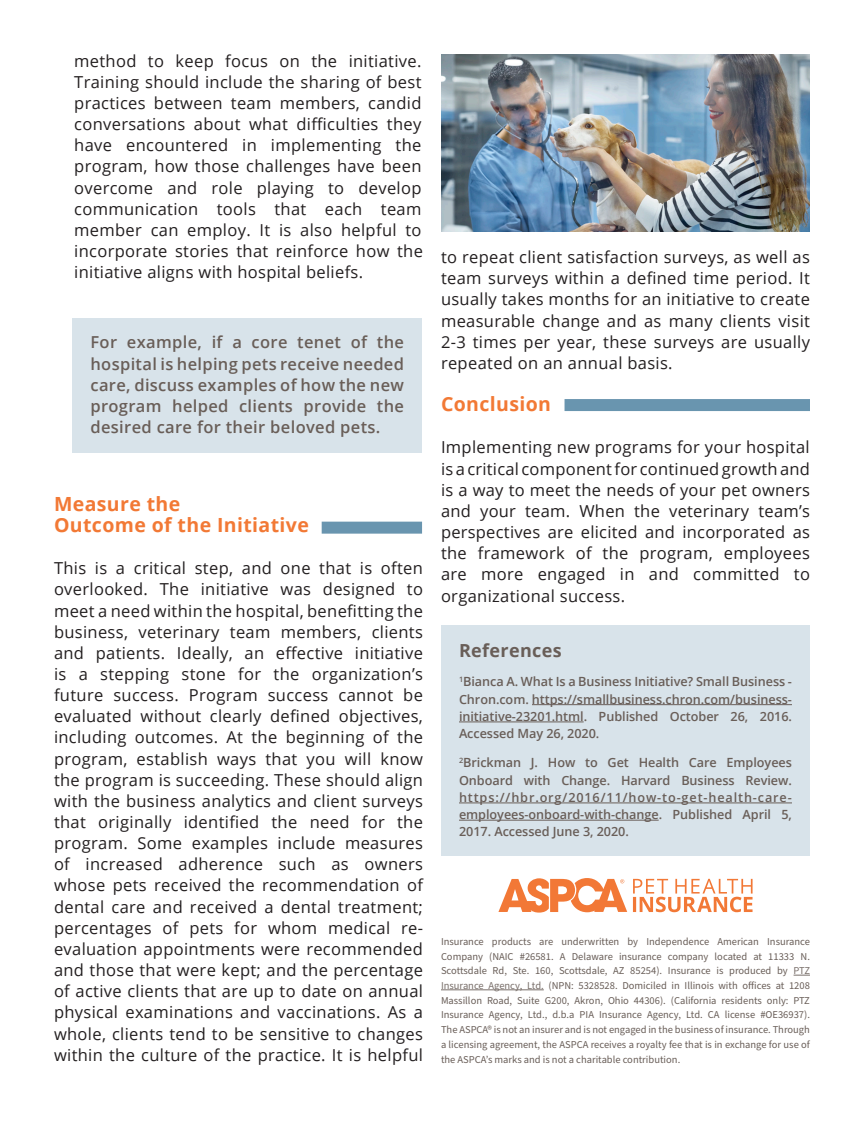
<style>
.page{position:relative;width:864px;height:1134px;background:#fff}
.page>*{position:absolute;margin:0;border:0;box-sizing:border-box;transform-origin:0 0}
.t1{font:700 19.5px "Open Sans";letter-spacing:.02em;color:#f27935}
.t2{font:700 18px "Open Sans";letter-spacing:.02em;color:#695e58}
.t3{font:16.5px/21.1px "Open Sans";letter-spacing:.02em;color:#231f20;text-align:justify}
.t4{font:600 16.5px/21.1px "Open Sans";letter-spacing:.02em;color:#695e58;text-align:justify}
.t5{font:600 12.6px/17.2px "Open Sans";letter-spacing:-.005em;color:#695e58;text-align:justify}
.t6{font:10.5px/14.7px "Source Sans Pro";color:#695e58;text-align:justify}
.s1{color:#786e69}
</style>
<div class="page">
<div style="left:322px;top:522px;width:100px;height:12px;background:#6995af"></div>
<div style="left:73px;top:318px;width:349px;height:135px;background:#d8e3ea"></div>
<img style="left:441px;top:54px;width:369px;height:177px">
<div style="left:565px;top:399px;width:245px;height:12px;background:#6995af"></div>
<div style="left:441px;top:625px;width:369px;height:231px;background:#d8e3ea"></div>
<hr style="left:532px;top:704px;width:260px;height:1px;background:#695e58">
<hr style="left:459px;top:722px;width:125px;height:1px;background:#695e58">
<hr style="left:459px;top:803px;width:333px;height:1px;background:#695e58">
<hr style="left:459px;top:820px;width:200px;height:1px;background:#695e58">
<svg style="left:498px;top:878px;width:255px;height:35px"></svg>
<svg style="left:794px;top:975px;width:16px;height:1px"></svg>
<hr style="left:441px;top:990px;width:103px;height:1px;background:#786e69">
<p class="t3" style="left:74px;top:50px;width:350px">method to keep focus on the initiative.<br>Training should include the sharing of best practices between team members, candid conversations about what difficulties they have encountered in implementing the program, how those challenges have been overcome and role playing to develop communication tools that each team member can employ. It is also helpful to incorporate stories that reinforce how the initiative aligns with hospital beliefs.</p>
<p class="t4" style="left:91px;top:331px;width:315px">For example, if a core tenet of the hospital is helping pets receive needed care, discuss examples of how the new program helped clients provide the desired care for their beloved pets.</p>
<p class="t1" style="left:54px;top:490px;width:128px">Measure the</p>
<p class="t1" style="left:54px;top:511px;width:256px">Outcome of the Initiative</p>
<p class="t3" style="left:54px;top:557px;width:371px">This is a critical step, and one that is often overlooked. The initiative was designed to meet a need within the hospital, benefitting the business, veterinary team members, clients and patients. Ideally, an effective initiative is a stepping stone for the organization’s future success. Program success cannot be evaluated without clearly defined objectives, including outcomes. At the beginning of the program, establish ways that you will know the program is succeeding. These should align with the business analytics and client surveys that originally identified the need for the program. Some examples include measures of increased adherence such as owners whose pets received the recommendation of dental care and received a dental treatment; percentages of pets for whom medical re&shy;evaluation appointments were recommended and those that were kept; and the percentage of active clients that are up to date on annual physical examinations and vaccinations. As a whole, clients tend to be sensitive to changes within the culture of the practice. It is helpful</p>
<p class="t3" style="left:441px;top:246px;width:371px">to repeat client satisfaction surveys, as well as team surveys within a defined time period. It usually takes months for an initiative to create measurable change and as many clients visit 2-3 times per year, these surveys are usually repeated on an annual basis.</p>
<p class="t1" style="left:441px;top:390px;width:112px">Conclusion</p>
<p class="t3" style="left:441px;top:436px;width:370px">Implementing new programs for your hospital</p>
<p class="t3" style="left:441px;top:458px;width:371px">is a critical component for continued growth and is a way to meet the needs of your pet owners and your team. When the veterinary team’s perspectives are elicited and incorporated as the framework of the program, employees are more engaged in and committed to organizational success.</p>
<p class="t2" style="left:459px;top:638px;width:104px">References</p>
<p class="t5" style="left:459px;top:673px;width:335px"><sup>1</sup>Bianca A. What Is a Business Initiative? Small Business - Chron.com. https://smallbusiness.chron.com/business&shy;initiative-23201.html. Published October 26, 2016.<br>Accessed May 26, 2020.</p>
<p class="t5" style="left:459px;top:754px;width:335px"><sup>2</sup>Brickman J. How to Get Health Care Employees Onboard with Change. Harvard Business Review. https://hbr.org/2016/11/how-to-get-health-care&shy;employees-onboard-with-change. Published April 5, 2017. Accessed June 3, 2020.</p>
<p class="t6" style="left:441px;top:934px;width:371px">Insurance products are underwritten by Independence American Insurance Company (NAIC #26581. A Delaware insurance company located at 11333 N.<br>Scottsdale Rd, Ste. 160, Scottsdale, AZ 85254). Insurance is produced by <span class="s1">PTZ Insurance Agency, Ltd.</span> (NPN: 5328528. Domiciled in Illinois with offices at 1208<br>Massillon Road, Suite G200, Akron, Ohio 44306). (California residents only: PTZ Insurance Agency, Ltd., d.b.a PIA Insurance Agency, Ltd. CA license #OE36937).<br>The ASPCA® is not an insurer and is not engaged in the business of insurance. Through a licensing agreement, the ASPCA receives a royalty fee that is in exchange for use of the ASPCA’s marks and is not a charitable contribution.</p>
</div>
